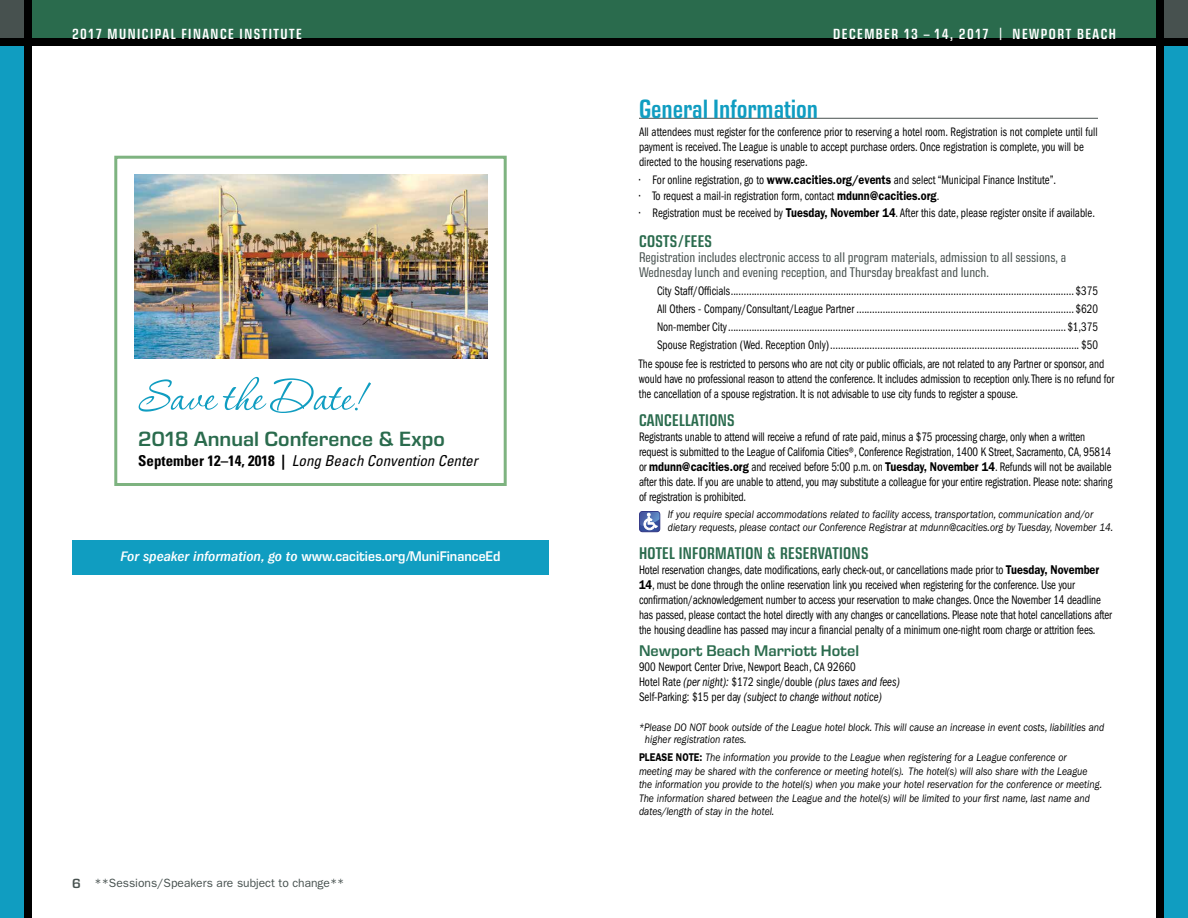
<style>
.page{position:relative;width:1188px;height:918px;background:#fff}
.page>*{position:absolute;margin:0;border:0;box-sizing:border-box;transform-origin:0 0}
.t1{font:55.5px "P22 Corinthia";color:#109dc1}
.t2{font:600 condensed 27px "Eurostile Next LT Pro";color:#109dc1}
.t3{font:600 21px "Eurostile Next LT Pro";color:#2a6b4d}
.t4{font:600 condensed 17.25px "Eurostile Next LT Pro";letter-spacing:.02em;color:#2a6b4d}
.t5{font:600 15.75px "Eurostile Next LT Pro";color:#2a6b4d}
.t6{font:600 condensed 15px "Eurostile Next LT Pro";letter-spacing:.1em;color:#fff}
.t7{font:italic condensed 15px "Univers";color:#000}
.t8{font:condensed 14.25px/15px "Eurostile Next LT Pro";color:#47514f;scale:1.05 1}
.t9{font:600 14.25px "Eurostile Next LT Pro";color:#fff;scale:.93 1}
.t10{font:condensed 12.75px/15px "Franklin Gothic";letter-spacing:-.01em;color:#000;scale:.86 1}
.t11{font:12px "Franklin Gothic";color:#47514f}
.t12{font:italic 11.25px/13.5px "Franklin Gothic";color:#000;scale:.86 1}
.s1{font-weight:700;font-style:normal}
.s2{font-family:"Franklin Gothic";font-weight:500;font-style:italic;font-stretch:condensed}
.s3{font-family:"Eurostile Next LT Pro";font-weight:600;font-size:13.5px}
.s4{font-weight:600;font-stretch:normal}
.s5{font-style:italic}
.s6{font-weight:600;font-style:normal}
</style>
<div class="page">
<div style="left:29px;top:0;width:1159px;height:44px;background:#2a6b4d"></div>
<div style="left:0;top:0;width:27px;height:44px;background:#47514f"></div>
<div style="left:1161px;top:0;width:27px;height:44px;background:#47514f"></div>
<div style="left:1162px;top:41px;width:26px;height:877px;background:#109dc1"></div>
<div style="left:0;top:41px;width:26px;height:877px;background:#109dc1"></div>
<div style="left:0;top:39px;width:1188px;height:7px;background:#000"></div>
<div style="left:24px;top:0;width:8px;height:918px;background:#000"></div>
<div style="left:1156px;top:0;width:8px;height:918px;background:#000"></div>
<hr style="left:639px;top:118px;width:459px;height:1px;background:#47514f">
<div style="left:639px;top:511px;width:21px;height:21px;border:1px solid #303583;border-radius:3px"></div>
<svg style="left:640px;top:512px;width:19px;height:18px"></svg>
<div style="left:114px;top:156px;width:393px;height:330px;border:3px solid #7eb380"></div>
<div style="left:72px;top:540px;width:477px;height:34px;background:#109dc1"></div>
<img style="left:134px;top:175px;width:354px;height:183px">
<p class="t6" style="left:72px;top:25px;width:231px">2017 MUNICIPAL FINANCE INSTITUTE</p>
<p class="t6" style="left:833px;top:25px;width:284px">DECEMBER 13 – 14, 2017 | NEWPORT BEACH</p>
<h1 class="t1" style="left:138px;top:368px;width:229px">Save the Date!</h1>
<h3 class="t3" style="left:138px;top:427px;width:308px">2018 Annual Conference &amp; Expo</h3>
<p class="t7" style="left:138px;top:451px;width:341px"><span class="s1">September 12–14, 2018 |</span> Long Beach Convention Center</p>
<p class="t9" style="left:120px;top:549px;width:410px"><span class="s2">For speaker information, go to</span> www.cacities.org/MuniFinanceEd</p>
<p class="t11" style="left:72px;top:876px;width:274px"><span class="s3">6</span> **Sessions/Speakers are subject to change**</p>
<h2 class="t2" style="left:639px;top:94px;width:181px">General Information</h2>
<p class="t10" style="left:639px;top:124px;width:535px">All attendees must register for the conference prior to reserving a hotel room. Registration is not complete until full payment is received. The League is unable to accept purchase orders. Once registration is complete, you will be directed to the housing reservations page.</p>
<p class="t10" style="left:639px;top:172px;width:487px">• For online registration, go to <span class="s4">www.cacities.org/events</span> and select “Municipal Finance Institute”.</p>
<p class="t10" style="left:639px;top:189px;width:351px">• To request a mail-in registration form, contact <span class="s4">mdunn@cacities.org</span>.</p>
<p class="t10" style="left:639px;top:205px;width:532px">• Registration must be received by <span class="s4">Tuesday, November 14</span>. After this date, please register onsite if available.</p>
<h3 class="t4" style="left:639px;top:231px;width:74px">COSTS/FEES</h3>
<p class="t8" style="left:639px;top:249px;width:408px">Registration includes electronic access to all program materials, admission to all sessions, a<br>Wednesday lunch and evening reception, and Thursday breakfast and lunch.</p>
<p class="t10" style="left:657px;top:282px;width:514px;line-height:18px;text-align:justify">City Staff/Officials................................................................................................................................... $375<br>All Others - Company/Consultant/League Partner ................................................................................... $620<br>Non-member City.................................................................................................................................$1,375<br>Spouse Registration (Wed. Reception Only)............................................................................................... $50</p>
<p class="t10" style="left:639px;top:357px;width:554px">The spouse fee is restricted to persons who are not city or public officials, are not related to any Partner or sponsor, and would have no professional reason to attend the conference. It includes admission to reception only. There is no refund for the cancellation of a spouse registration. It is not advisable to use city funds to register a spouse.</p>
<h3 class="t4" style="left:639px;top:411px;width:97px">CANCELLATIONS</h3>
<p class="t10" style="left:639px;top:430px;width:552px">Registrants unable to attend will receive a refund of rate paid, minus a $75 processing charge, only when a written request is submitted to the League of California Cities®, Conference Registration, 1400 K Street, Sacramento, CA, 95814 or <span class="s4">mdunn@cacities.org</span> and received before 5:00 p.m. on <span class="s4">Tuesday, November 14</span>. Refunds will not be available after this date. If you are unable to attend, you may substitute a colleague for your entire registration. Please note: sharing of registration is prohibited.</p>
<p class="t12" style="left:668px;top:507px;width:519px">If you require special accommodations related to facility access, transportation, communication and/or dietary requests, please contact our Conference Registrar at mdunn@cacities.org by Tuesday, November 14.</p>
<h3 class="t4" style="left:639px;top:544px;width:231px">HOTEL INFORMATION &amp; RESERVATIONS</h3>
<p class="t10" style="left:639px;top:563px;width:552px">Hotel reservation changes, date modifications, early check-out, or cancellations made prior to <span class="s4">Tuesday, November 14</span>, must be done through the online reservation link you received when registering for the conference. Use your confirmation/acknowledgement number to access your reservation to make changes. Once the November 14 deadline has passed, please contact the hotel directly with any changes or cancellations. Please note that hotel cancellations after the housing deadline has passed may incur a financial penalty of a minimum one-night room charge or attrition fees.</p>
<p class="t5" style="left:639px;top:642px;width:222px">Newport Beach Marriott Hotel</p>
<p class="t10" style="left:639px;top:660px;width:305px">900 Newport Center Drive, Newport Beach, CA 92660<br>Hotel Rate <span class="s5">(per night):</span> $172 single/double <span class="s5">(plus taxes and fees)<br></span>Self-Parking: $15 per day <span class="s5">(subject to change without notice)</span></p>
<p class="t12" style="left:645px;top:722px;width:536px;line-height:12px;text-indent:-6px">*Please DO NOT book outside of the League hotel block. This will cause an increase in event costs, liabilities and higher registration rates.</p>
<p class="t12" style="left:639px;top:751px;width:540px"><span class="s6">PLEASE NOTE:</span> The information you provide to the League when registering for a League conference or meeting may be shared with the conference or meeting hotel(s). The hotel(s) will also share with the League the information you provide to the hotel(s) when you make your hotel reservation for the conference or meeting.<br>The information shared between the League and the hotel(s) will be limited to your first name, last name and dates/length of stay in the hotel.</p>
</div>
